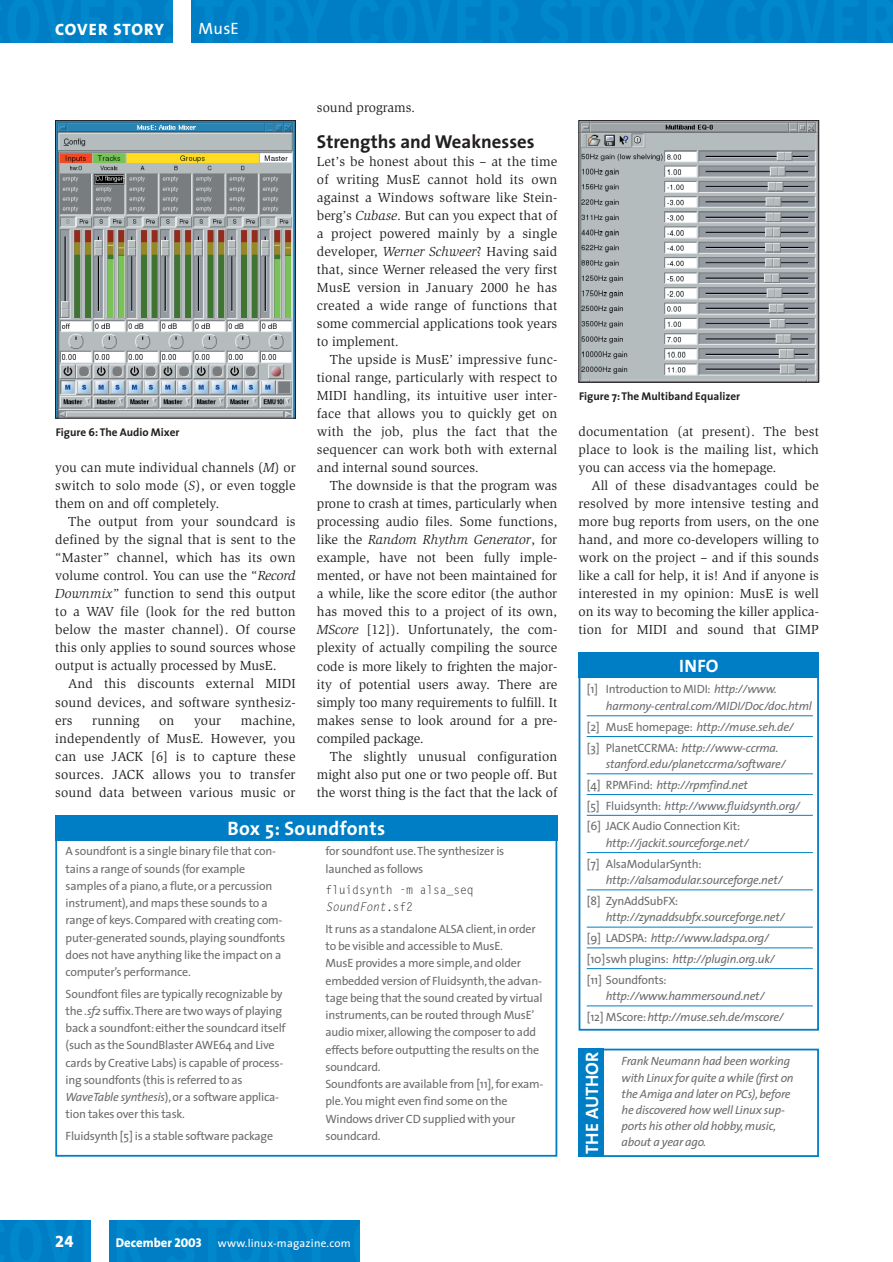
<style>
.page{position:relative;width:893px;height:1262px;background:#fff}
.page>*{position:absolute;margin:0;border:0;box-sizing:border-box;transform-origin:0 0}
.t1{font:700 19.5px "The Sans";letter-spacing:.02em;color:#fff}
.t2{font:700 18.75px "The Sans";color:#231f20}
.t3{font:18px "The Sans Bold Caps";color:#fff}
.t4{font:16.5px "The Sans Extra Bold Caps";letter-spacing:.045em;color:#fff}
.t5{font:16.5px "The Sans";color:#fff}
.t6{font:16.5px "The Sans Extra Bold Expert";color:#fff}
.t7{font:13.5px/18px "Slimbach";color:#231f20;text-align:justify}
.t8{font:800 12.75px "The Sans";color:#fff}
.t9{font:12px/17.2px "The Sans";letter-spacing:-.02em;color:#6c6d70}
.t10{font:italic 12px/20.7px "The Sans";letter-spacing:-.02em;color:#6c6d70}
.t11{font:12px/17.2px "Gothic Looser";letter-spacing:-.015em;color:#231f20;scale:.96 1}
.t12{font:700 11.25px "The Sans";color:#231f20}
.t13{font:11.25px "The Sans";letter-spacing:.02em;color:#fff}
.s1{font-style:italic}
.s2{font-style:normal}
.s3{font-family:"The Sans Extra Bold Caps";font-weight:400}
</style>
<div class="page">
<img style="left:0;top:1220px;width:359px;height:41px">
<div style="left:91px;top:1220px;width:17px;height:41px;background:#fff"></div>
<img style="left:0;top:0;width:892px;height:43px">
<div style="left:173px;top:0;width:17px;height:43px;background:#fff"></div>
<hr style="left:586px;top:715px;width:226px;height:1px;background:#007ec5">
<hr style="left:586px;top:736px;width:226px;height:1px;background:#007ec5">
<hr style="left:586px;top:773px;width:226px;height:1px;background:#007ec5">
<hr style="left:586px;top:794px;width:226px;height:1px;background:#007ec5">
<hr style="left:586px;top:815px;width:226px;height:1px;background:#007ec5">
<hr style="left:586px;top:852px;width:226px;height:1px;background:#007ec5">
<hr style="left:586px;top:889px;width:226px;height:1px;background:#007ec5">
<hr style="left:586px;top:926px;width:226px;height:1px;background:#007ec5">
<hr style="left:586px;top:947px;width:226px;height:1px;background:#007ec5">
<hr style="left:586px;top:968px;width:226px;height:1px;background:#007ec5">
<hr style="left:586px;top:1005px;width:226px;height:1px;background:#007ec5">
<div style="left:578px;top:664px;width:241px;height:366px;border:2px solid #007ec5"></div>
<div style="left:578px;top:652px;width:241px;height:26px;background:#007ec5"></div>
<img style="left:57px;top:122px;width:237px;height:294px">
<div style="left:55px;top:120px;width:241px;height:298px;border:1px solid #231f20"></div>
<img style="left:580px;top:122px;width:236px;height:258px">
<div style="left:578px;top:120px;width:240px;height:262px;border:1px solid #231f20"></div>
<div style="left:55px;top:832px;width:502px;height:324px;border:2px solid #007ec5"></div>
<div style="left:55px;top:815px;width:502px;height:25px;background:#007ec5"></div>
<div style="left:600px;top:1048px;width:219px;height:109px;border:2px solid #007ec5"></div>
<div style="left:578px;top:1048px;width:26px;height:109px;background:#007ec5"></div>
<p class="t4" style="left:55px;top:20px;width:110px">COVER STORY</p>
<p class="t5" style="left:198px;top:22px;width:42px">MusE</p>
<p class="t12" style="left:56px;top:428px;width:125px">Figure 6: The Audio Mixer</p>
<p class="t7" style="left:55px;top:460px;width:242px">you can mute individual channels (<span class="s1">M</span>) or switch to solo mode (<span class="s1">S</span>), or even toggle them on and off completely.</p>
<p class="t7" style="left:55px;top:514px;width:242px;text-indent:13px">The output from your soundcard is defined by the signal that is sent to the “Master” channel, which has its own volume control. You can use the “<span class="s1">Record Downmix</span>” function to send this output to a WAV file (look for the red button below the master channel). Of course this only applies to sound sources whose output is actually processed by MusE.</p>
<p class="t7" style="left:55px;top:676px;width:242px;text-indent:13px">And this discounts external MIDI sound devices, and software synthesiz&shy;ers</p>
<p class="t7" style="left:55px;top:712px;width:242px;text-indent:186px">machine, independently of MusE. However, you can use JACK [6] is to capture these sources. JACK allows you to transfer sound data between various music or</p>
<p class="t7" style="left:92px;top:712px;width:49px">running</p>
<p class="t7" style="left:159px;top:712px;width:17px">on</p>
<p class="t7" style="left:194px;top:712px;width:29px">your</p>
<p class="t7" style="left:317px;top:100px;width:100px">sound programs.</p>
<h2 class="t2" style="left:317px;top:135px;width:219px">Strengths and Weaknesses</h2>
<p class="t7" style="left:317px;top:154px;width:242px">Let’s be honest about this – at the time of writing MusE cannot hold its own against a Windows software like Stein&shy;berg’s <span class="s1">Cubase</span>. But can you expect that of a project powered mainly by a single developer, <span class="s1">Werner Schweer</span>? Having said that, since Werner released the very first MusE version in January 2000 he has created a wide range of functions that some commercial applications took years to implement.</p>
<p class="t7" style="left:317px;top:352px;width:242px;text-indent:13px">The upside is MusE’ impressive func&shy;tional range, particularly with respect to MIDI handling, its intuitive user inter&shy;face that allows you to quickly get on with the job, plus the fact that the sequencer can work both with external and internal sound sources.</p>
<p class="t7" style="left:317px;top:478px;width:242px;text-indent:13px">The downside is that the program was prone to crash at times, particularly when processing audio files. Some functions, like the <span class="s1">Random Rhythm Generator</span>, for example, have not been fully imple&shy;mented, or have not been maintained for a while, like the score editor (the author has moved this to a project of its own, <span class="s1">MScore</span> [12]). Unfortunately, the com&shy;plexity of actually compiling the source code is more likely to frighten the major&shy;ity of potential users away. There are simply too many requirements to fulfill. It makes sense to look around for a pre&shy;compiled package.</p>
<p class="t7" style="left:317px;top:748px;width:242px;text-indent:13px">The slightly unusual configuration might also put one or two people off. But the worst thing is the fact that the lack of</p>
<h1 class="t1" style="left:227px;top:821px;width:159px">Box 5: Soundfonts</h1>
<p class="t9" style="left:66px;top:844px;width:221px">A soundfont is a single binary file that con&shy;tains a range of sounds (for example samples of a piano, a flute, or a percussion instrument), and maps these sounds to a range of keys. Compared with creating com&shy;puter-generated sounds, playing soundfonts does not have anything like the impact on a computer’s performance.</p>
<p class="t9" style="left:66px;top:986px;width:222px">Soundfont files are typically recognizable by the <span class="s1">.sf2</span> suffix.There are two ways of playing back a soundfont: either the soundcard itself (such as the SoundBlaster AWE64 and Live cards by Creative Labs) is capable of process&shy;ing soundfonts (this is referred to as <span class="s1">WaveTable synthesis</span>), or a software applica&shy;tion takes over this task.</p>
<p class="t9" style="left:66px;top:1128px;width:209px">Fluidsynth [5] is a stable software package</p>
<p class="t9" style="left:325px;top:844px;width:180px">for soundfont use.The synthesizer is launched as follows</p>
<p class="t11" style="left:325px;top:882px;width:156px">fluidsynth -m alsa_seq<br><span class="s1">SoundFont</span>.sf2</p>
<p class="t9" style="left:325px;top:921px;width:220px">It runs as a standalone ALSA client, in order to be visible and accessible to MusE.<br>MusE provides a more simple, and older embedded version of Fluidsynth, the advan&shy;tage being that the sound created by virtual instruments, can be routed through MusE’ audio mixer, allowing the composer to add effects before outputting the results on the soundcard.<br>Soundfonts are available from [11], for exam&shy;ple.You might even find some on the Windows driver CD supplied with your soundcard.</p>
<p class="t12" style="left:579px;top:392px;width:163px">Figure 7: The Multiband Equalizer</p>
<p class="t7" style="left:578px;top:424px;width:242px">documentation (at present). The best place to look is the mailing list, which you can access via the homepage.</p>
<p class="t7" style="left:578px;top:478px;width:242px;text-indent:13px">All of these disadvantages could be resolved by more intensive testing and more bug reports from users, on the one hand, and more co-developers willing to work on the project – and if this sounds like a call for help, it is! And if anyone is interested in my opinion: MusE is well on its way to becoming the killer applica&shy;tion for MIDI and sound that GIMP</p>
<h3 class="t3" style="left:679px;top:655px;width:41px">INFO</h3>
<p class="t10" style="left:606px;top:682px;width:207px;line-height:16.5px;text-indent:-19px"><span class="s2">[1] Introduction to MIDI:</span> http://www. harmony-central.com/MIDI/Doc/doc.html</p>
<p class="t10" style="left:586px;top:717px;width:208px"><span class="s2">[2] MusE homepage:</span> http://muse.seh.de/ <span class="s2">[3] PlanetCCRMA:</span> http://www-ccrma.</p>
<p class="t10" style="left:586px;top:754px;width:215px;text-indent:19px">stanford.edu/planetccrma/software/ <span class="s2">[4] RPMFind:</span> http://rpmfind.net<br><span class="s2">[5] Fluidsynth:</span> http://www.fluidsynth.org/ <span class="s2">[6] JACK Audio Connection Kit:</span></p>
<p class="t10" style="left:606px;top:833px;width:144px">http://jackit.sourceforge.net/</p>
<p class="t9" style="left:586px;top:856px;width:116px">[7] AlsaModularSynth:</p>
<p class="t10" style="left:606px;top:871px;width:178px">http://alsamodular.sourceforge.net/</p>
<p class="t9" style="left:586px;top:893px;width:93px">[8] ZynAddSubFX:</p>
<p class="t10" style="left:586px;top:908px;width:199px;text-indent:19px">http://zynaddsubfx.sourceforge.net/ <span class="s2">[9] LADSPA:</span> http://www.ladspa.org/ <span class="s2">[10]swh plugins:</span> http://plugin.org.uk/ <span class="s2">[11] Soundfonts:</span></p>
<p class="t10" style="left:586px;top:987px;width:198px;text-align:center">http://www.hammersound.net/<br><span class="s2">[12] MScore:</span>http://muse.seh.de/mscore/</p>
<h3 class="t3" style="left:581px;top:1153px;width:103px;rotate:-90deg">THE AUTHOR</h3>
<p class="t10" style="left:621px;top:1054px;width:173px;line-height:16.2px">Frank Neumann had been working with Linux for quite a while (first on the Amiga and later on PCs), before he discovered how well Linux sup&shy;ports his other old hobby, music, about a year ago.</p>
<p class="t6" style="left:55px;top:1231px;width:20px">24</p>
<p class="t8" style="left:116px;top:1237px;width:87px">December <span class="s3">2003</span></p>
<p class="t13" style="left:218px;top:1238px;width:134px">www.linux-magazine.com</p>
</div>
